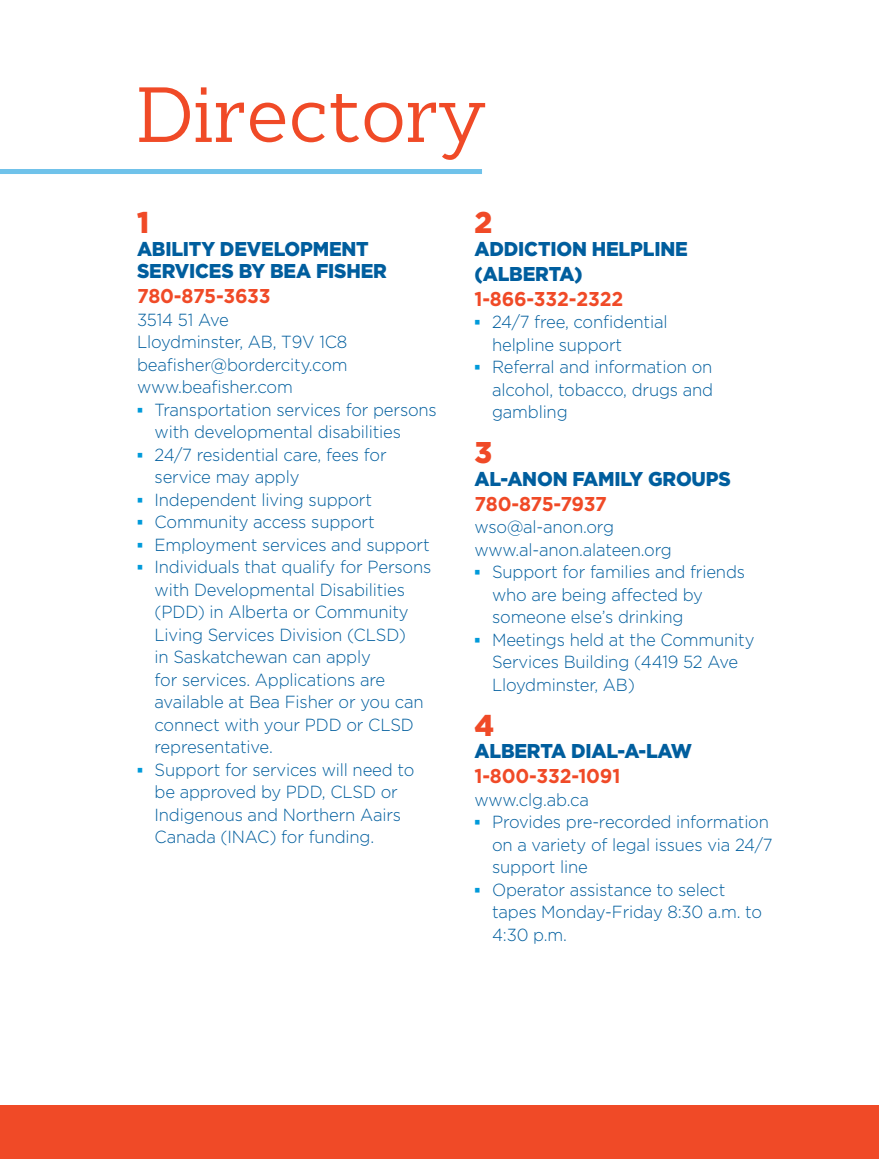
<style>
.page{position:relative;width:879px;height:1159px;background:#fff}
.page>*{position:absolute;margin:0;border:0;box-sizing:border-box;transform-origin:0 0}
.t1{font:78px "Cyntho Slab Pro";color:#f04a27;scale:.95 1}
.t2{font:900 30px "Gotham";color:#f04a27;scale:.95 1}
.t3{font:900 20px/22.5px "Gotham";letter-spacing:-.01em;color:#005e9e;scale:.95 1}
.t4{font:700 20px "Gotham";letter-spacing:-.01em;color:#f04a27;scale:.95 1}
.t5{font:300 17.5px/22.5px "Gotham";letter-spacing:-.01em;color:#005e9e;scale:.95 1}
.s1{font-family:"Arial";font-weight:700;color:#009ada}
</style>
<div class="page">
<div style="left:0;top:169px;width:481px;height:5px;background:#6fc2ea"></div>
<div style="left:0;top:1105px;width:878px;height:54px;background:#f04a27"></div>
<p class="t1" style="left:137px;top:66px;width:367px">Directory</p>
<p class="t2" style="left:137px;top:202px;width:14px">1</p>
<p class="t3" style="left:137px;top:237px;width:264px">ABILITY DEVELOPMENT<br>SERVICES BY BEA FISHER</p>
<p class="t4" style="left:137px;top:283px;width:142px">780-875-3633</p>
<p class="t5" style="left:137px;top:308px;width:98px">3514 51 Ave</p>
<p class="t5" style="left:137px;top:330px;width:223px">Lloydminster, AB, T9V 1C8</p>
<p class="t5" style="left:137px;top:353px;width:223px">beafisher@bordercity.com</p>
<p class="t5" style="left:137px;top:375px;width:165px">www.beafisher.com</p>
<p class="t5" style="left:154px;top:398px;width:298px;text-indent:-18px"><span class="s1">▪</span> Transportation services for persons with developmental disabilities</p>
<p class="t5" style="left:154px;top:443px;width:246px;text-indent:-18px"><span class="s1">▪</span> 24/7 residential care, fees for service may apply</p>
<p class="t5" style="left:137px;top:488px;width:249px"><span class="s1">▪</span> Independent living support</p>
<p class="t5" style="left:137px;top:510px;width:251px"><span class="s1">▪</span> Community access support</p>
<p class="t5" style="left:137px;top:533px;width:309px"><span class="s1">▪</span> Employment services and support</p>
<p class="t5" style="left:154px;top:555px;width:293px;text-indent:-18px"><span class="s1">▪</span> Individuals that qualify for Persons with Developmental Disabilities (PDD) in Alberta or Community<br>Living Services Division (CLSD)<br>in Saskatchewan can apply<br>for services. Applications are available at Bea Fisher or you can connect with your PDD or CLSD representative.</p>
<p class="t5" style="left:154px;top:758px;width:275px;text-indent:-18px"><span class="s1">▪</span> Support for services will need to be approved by PDD, CLSD or<br>Indigenous and Northern Aairs<br>Canada (INAC) for funding.</p>
<p class="t2" style="left:474px;top:202px;width:20px">2</p>
<p class="t3" style="left:474px;top:236px;width:226px;line-height:25px">ADDICTION HELPLINE (ALBERTA)</p>
<p class="t4" style="left:474px;top:285px;width:158px">1-866-332-2322</p>
<p class="t5" style="left:492px;top:310px;width:186px;text-indent:-17px"><span class="s1">▪</span> 24/7 free, confidential helpline support</p>
<p class="t5" style="left:492px;top:355px;width:234px;text-align:justify;text-indent:-17px"><span class="s1">▪</span> Referral and information on alcohol, tobacco, drugs and gambling</p>
<p class="t2" style="left:474px;top:432px;width:20px">3</p>
<p class="t3" style="left:474px;top:467px;width:271px">AL-ANON FAMILY GROUPS</p>
<p class="t4" style="left:474px;top:490px;width:141px">780-875-7937</p>
<p class="t5" style="left:474px;top:515px;width:148px">wso@al-anon.org</p>
<p class="t5" style="left:474px;top:538px;width:209px">www.al-anon.alateen.org</p>
<p class="t5" style="left:492px;top:560px;width:268px;text-indent:-17px"><span class="s1">▪</span> Support for families and friends who are being affected by someone else’s drinking</p>
<p class="t5" style="left:492px;top:628px;width:277px;text-indent:-17px"><span class="s1">▪</span> Meetings held at the Community<br>Services Building (4419 52 Ave<br>Lloydminster, AB)</p>
<p class="t2" style="left:474px;top:704px;width:22px">4</p>
<p class="t3" style="left:474px;top:740px;width:230px">ALBERTA DIAL-A-LAW</p>
<p class="t4" style="left:474px;top:763px;width:155px">1-800-332-1091</p>
<p class="t5" style="left:474px;top:788px;width:122px">www.clg.ab.ca</p>
<p class="t5" style="left:492px;top:810px;width:296px;text-indent:-17px"><span class="s1">▪</span> Provides pre-recorded information on a variety of legal issues via 24/7 support line</p>
<p class="t5" style="left:492px;top:878px;width:285px;text-indent:-17px"><span class="s1">▪</span> Operator assistance to select tapes Monday-Friday 8:30 a.m. to<br>4:30 p.m.</p>
</div>
